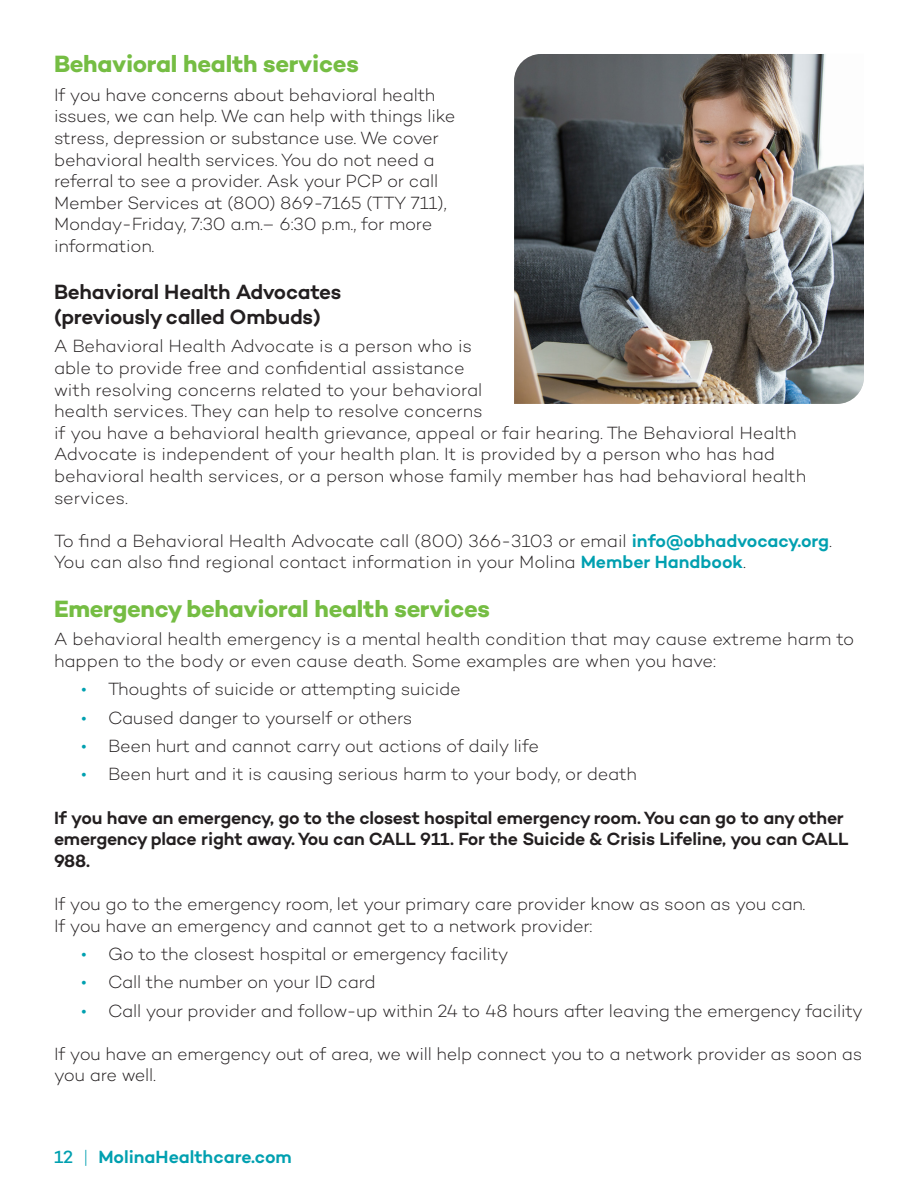
<style>
.page{position:relative;width:918px;height:1188px;background:#fff}
.page>*{position:absolute;margin:0;border:0;box-sizing:border-box;transform-origin:0 0}
.t1{font:700 24px "Campton";letter-spacing:-.01em;color:#75bd43}
.t2{font:600 21px/25.2px "Campton";letter-spacing:-.01em;color:#231f20}
.t3{font:300 18px/21.6px "Campton";letter-spacing:-.01em;color:#231f20}
.t4{font:600 18px/21.6px "Campton";letter-spacing:-.015em;color:#231f20}
.t5{font:600 18px "Campton";color:#00a0b0}
.s1{font-weight:600;color:#00a0b0}
.s2{color:#00a0b0}
.s3{font-weight:500}
.s4{font-weight:300}
</style>
<div class="page">
<img style="left:514px;top:54px;width:350px;height:350px">
<h2 class="t1" style="left:54px;top:49px;width:306px">Behavioral health services</h2>
<p class="t3" style="left:54px;top:84px;width:403px">If you have concerns about behavioral health issues, we can help. We can help with things like stress, depression or substance use. We cover behavioral health services. You do not need a referral to see a provider. Ask your PCP or call Member Services at (800) 869-7165 (TTY 711), Monday-Friday, 7:30 a.m.– 6:30 p.m., for more information.</p>
<h3 class="t2" style="left:54px;top:279px;width:289px">Behavioral Health Advocates (previously called Ombuds)</h3>
<p class="t3" style="left:54px;top:335px;width:754px">A Behavioral Health Advocate is a person who is<br>able to provide free and confidential assistance<br>with resolving concerns related to your behavioral<br>health services. They can help to resolve concerns<br>if you have a behavioral health grievance, appeal or fair hearing. The Behavioral Health Advocate is independent of your health plan. It is provided by a person who has had behavioral health services, or a person whose family member has had behavioral health services.</p>
<p class="t3" style="left:54px;top:530px;width:780px">To find a Behavioral Health Advocate call (800) 366-3103 or email <span class="s1">info@obhadvocacy.org</span>.<br>You can also find regional contact information in your Molina <span class="s1">Member Handbook</span>.</p>
<h2 class="t1" style="left:54px;top:593px;width:438px">Emergency behavioral health services</h2>
<p class="t3" style="left:54px;top:628px;width:802px">A behavioral health emergency is a mental health condition that may cause extreme harm to happen to the body or even cause death. Some examples are when you have:</p>
<p class="t3" style="left:81px;top:678px;width:381px"><span class="s2">•</span> Thoughts of suicide or attempting suicide</p>
<p class="t3" style="left:81px;top:706px;width:333px"><span class="s2">•</span> Caused danger to yourself or others</p>
<p class="t3" style="left:81px;top:735px;width:459px"><span class="s2">•</span> Been hurt and cannot carry out actions of daily life</p>
<p class="t3" style="left:81px;top:763px;width:557px"><span class="s2">•</span> Been hurt and it is causing serious harm to your body, or death</p>
<p class="t4" style="left:54px;top:806px;width:796px">If you have an emergency, go to the closest hospital emergency room. You can go to any other emergency place right away. You can CALL 911. For the Suicide &amp; Crisis Lifeline, you can CALL<br>988.</p>
<p class="t3" style="left:54px;top:893px;width:753px">If you go to the emergency room, let your primary care provider know as soon as you can.<br>If you have an emergency and cannot get to a network provider:</p>
<p class="t3" style="left:81px;top:943px;width:429px"><span class="s2">•</span> Go to the closest hospital or emergency facility</p>
<p class="t3" style="left:81px;top:971px;width:296px"><span class="s2">•</span> Call the number on your ID card</p>
<p class="t3" style="left:81px;top:999px;width:784px"><span class="s2">•</span> Call your provider and follow-up within 24 to 48 hours after leaving the emergency facility</p>
<p class="t3" style="left:54px;top:1043px;width:810px">If you have an emergency out of area, we will help connect you to a network provider as soon as you are well.</p>
<p class="t5" style="left:54px;top:1145px;width:239px"><span class="s3">12</span> <span class="s4">|</span> MolinaHealthcare.com</p>
</div>
